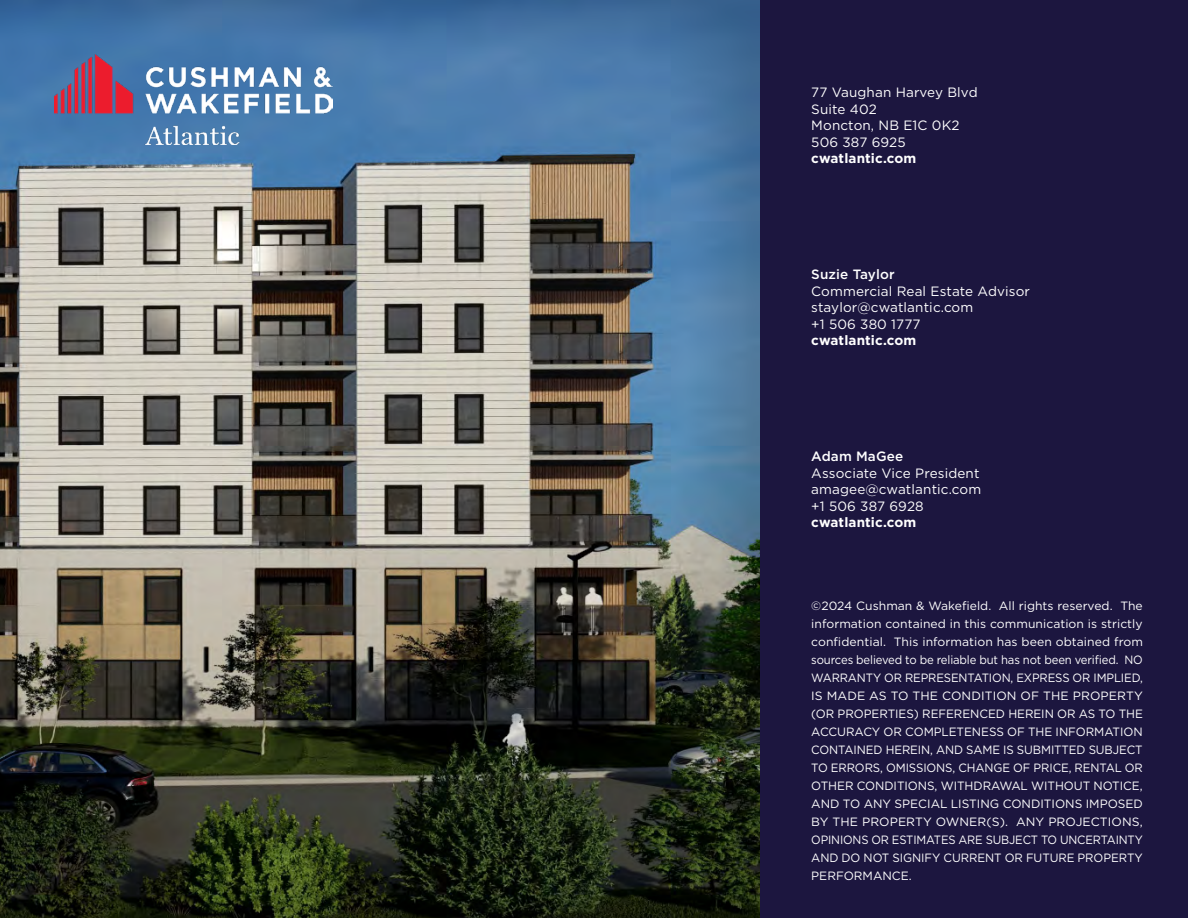
<style>
.page{position:relative;width:1188px;height:918px;background:#fff}
.page>*{position:absolute;margin:0;border:0;box-sizing:border-box;transform-origin:0 0}
.t1{font:13.5px/16.5px "Gotham";letter-spacing:.01em;color:#fff}
.t2{font:700 13.5px "Gotham";letter-spacing:.01em;color:#fff}
.t3{font:500 13.5px "Gotham";letter-spacing:.01em;color:#fff}
.t4{font:12px/18px "Gotham";letter-spacing:-.005em;color:#fff;text-align:justify}
</style>
<div class="page">
<img style="left:0;top:0;width:760px;height:918px">
<div style="left:760px;top:0;width:428px;height:918px;background:#1c163f"></div>
<img style="left:54px;top:54px;width:279px;height:90px">
<p class="t1" style="left:811px;top:84px;width:168px">77 Vaughan Harvey Blvd<br>Suite 402<br>Moncton, NB E1C 0K2<br>506 387 6925</p>
<p class="t2" style="left:811px;top:149px;width:107px">cwatlantic.com</p>
<p class="t3" style="left:811px;top:266px;width:85px">Suzie Taylor</p>
<p class="t1" style="left:811px;top:282px;width:220px">Commercial Real Estate Advisor staylor@cwatlantic.com<br>+1 506 380 1777</p>
<p class="t2" style="left:811px;top:331px;width:107px">cwatlantic.com</p>
<p class="t3" style="left:811px;top:448px;width:93px">Adam MaGee</p>
<p class="t1" style="left:811px;top:464px;width:171px">Associate Vice President amagee@cwatlantic.com +1 506 387 6928</p>
<p class="t2" style="left:811px;top:513px;width:107px">cwatlantic.com</p>
<p class="t4" style="left:811px;top:596px;width:333px">©2024 Cushman &amp; Wakefield. All rights reserved. The information contained in this communication is strictly confidential. This information has been obtained from sources believed to be reliable but has not been verified. NO WARRANTY OR REPRESENTATION, EXPRESS OR IMPLIED, IS MADE AS TO THE CONDITION OF THE PROPERTY (OR PROPERTIES) REFERENCED HEREIN OR AS TO THE ACCURACY OR COMPLETENESS OF THE INFORMATION CONTAINED HEREIN, AND SAME IS SUBMITTED SUBJECT TO ERRORS, OMISSIONS, CHANGE OF PRICE, RENTAL OR OTHER CONDITIONS, WITHDRAWAL WITHOUT NOTICE, AND TO ANY SPECIAL LISTING CONDITIONS IMPOSED BY THE PROPERTY OWNER(S). ANY PROJECTIONS, OPINIONS OR ESTIMATES ARE SUBJECT TO UNCERTAINTY AND DO NOT SIGNIFY CURRENT OR FUTURE PROPERTY PERFORMANCE.</p>
</div>
